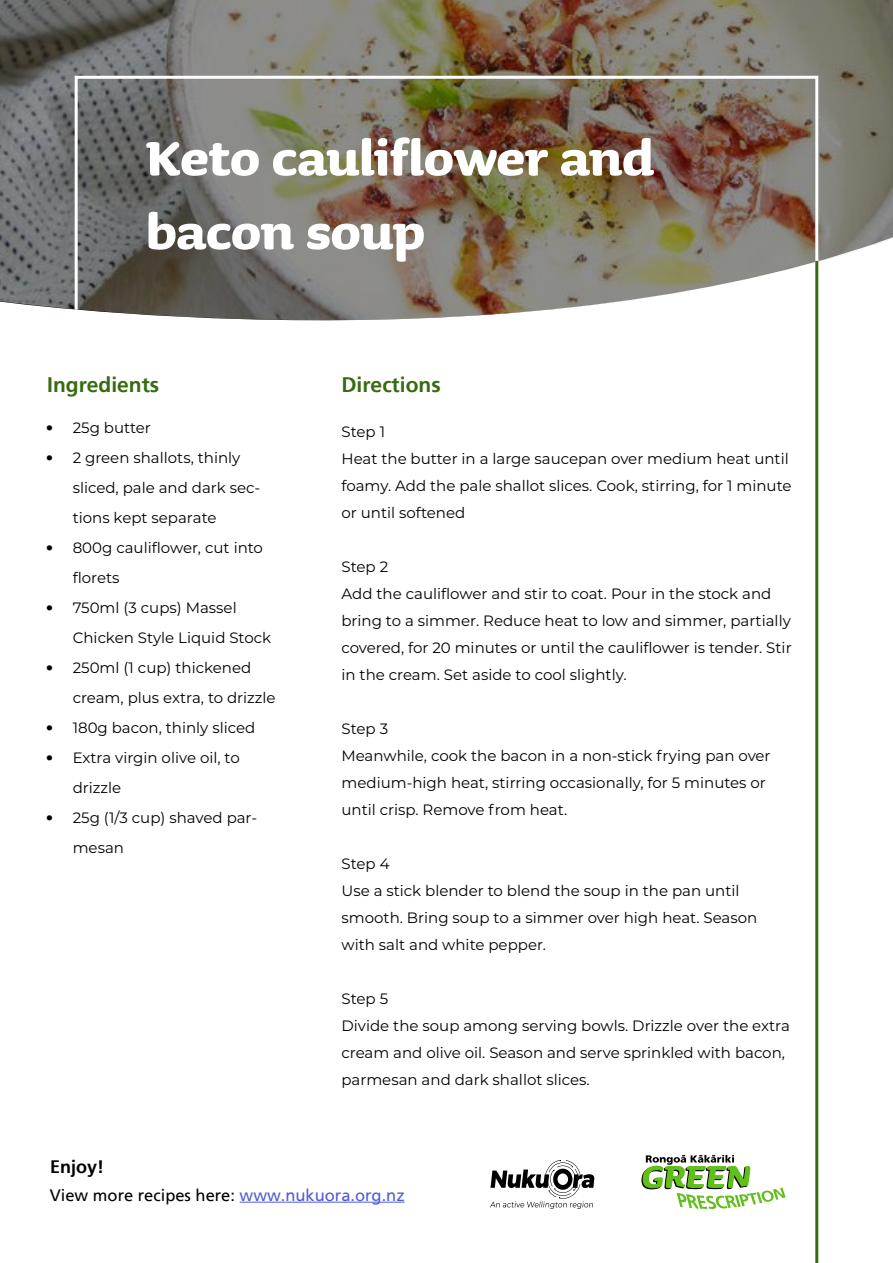
<style>
.page{position:relative;width:893px;height:1263px;background:#fff}
.page>*{position:absolute;margin:0;border:0;box-sizing:border-box;transform-origin:0 0}
.t1{font:700 61.5px/73.8px "SPARC Title";letter-spacing:-.005em;color:#fff}
.t2{font:700 21px "SPARC Sans";color:#376b0f}
.t3{font:700 18px "SPARC Sans";color:#000}
.t4{font:16.5px "SPARC Sans";color:#000}
.t5{font:15px/27px "Montserrat";color:#000}
.t6{font:15px "SPARC Sans";color:#000}
.s1{color:#4f5cd6}
</style>
<div class="page">
<img style="left:0;top:0;width:893px;height:322px">
<img style="left:73px;top:74px;width:747px;height:239px">
<hr style="left:815px;top:261px;width:3px;height:1002px;background:#376b0f">
<svg style="left:641px;top:1155px;width:145px;height:54px"></svg>
<hr style="left:240px;top:1202px;width:165px;height:1px;background:#4f5cd6">
<svg style="left:490px;top:1160px;width:105px;height:49px"></svg>
<h1 class="t1" style="left:146px;top:117px;width:510px">Keto cauliflower and bacon soup</h1>
<h2 class="t2" style="left:47px;top:373px;width:114px">Ingredients</h2>
<h2 class="t2" style="left:341px;top:373px;width:101px">Directions</h2>
<p class="t6" style="left:46px;top:419px;width:9px">¥</p>
<p class="t5" style="left:73px;top:414px;width:80px">25g butter</p>
<p class="t6" style="left:46px;top:449px;width:9px">¥</p>
<p class="t5" style="left:73px;top:442px;width:189px;line-height:30px">2 green shallots, thinly sliced, pale and dark sec&shy;tions kept separate</p>
<p class="t6" style="left:46px;top:539px;width:9px">¥</p>
<p class="t5" style="left:73px;top:532px;width:192px;line-height:30px">800g cauliflower, cut into florets</p>
<p class="t6" style="left:46px;top:599px;width:9px">¥</p>
<p class="t5" style="left:73px;top:592px;width:200px;line-height:30px">750ml (3 cups) Massel<br>Chicken Style Liquid Stock</p>
<p class="t6" style="left:46px;top:659px;width:9px">¥</p>
<p class="t5" style="left:73px;top:652px;width:204px;line-height:30px">250ml (1 cup) thickened cream, plus extra, to drizzle</p>
<p class="t6" style="left:46px;top:719px;width:9px">¥</p>
<p class="t5" style="left:73px;top:714px;width:184px">180g bacon, thinly sliced</p>
<p class="t6" style="left:46px;top:749px;width:9px">¥</p>
<p class="t5" style="left:73px;top:742px;width:169px;line-height:30px">Extra virgin olive oil, to drizzle</p>
<p class="t6" style="left:46px;top:809px;width:9px">¥</p>
<p class="t5" style="left:73px;top:802px;width:186px;line-height:30px">25g (1/3 cup) shaved par&shy;mesan</p>
<p class="t3" style="left:50px;top:1156px;width:56px">Enjoy!</p>
<p class="t5" style="left:341px;top:418px;width:452px">Step 1<br>Heat the butter in a large saucepan over medium heat until foamy. Add the pale shallot slices. Cook, stirring, for 1 minute or until softened</p>
<p class="t5" style="left:341px;top:553px;width:452px">Step 2<br>Add the cauliflower and stir to coat. Pour in the stock and bring to a simmer. Reduce heat to low and simmer, partially covered, for 20 minutes or until the cauliflower is tender. Stir in the cream. Set aside to cool slightly.</p>
<p class="t5" style="left:341px;top:715px;width:431px">Step 3<br>Meanwhile, cook the bacon in a non-stick frying pan over medium-high heat, stirring occasionally, for 5 minutes or until crisp. Remove from heat.</p>
<p class="t5" style="left:341px;top:850px;width:417px">Step 4<br>Use a stick blender to blend the soup in the pan until smooth. Bring soup to a simmer over high heat. Season with salt and white pepper.</p>
<p class="t5" style="left:341px;top:985px;width:450px">Step 5<br>Divide the soup among serving bowls. Drizzle over the extra cream and olive oil. Season and serve sprinkled with bacon, parmesan and dark shallot slices.</p>
<p class="t4" style="left:50px;top:1185px;width:356px">View more recipes here: <span class="s1">www.nukuora.org.nz</span></p>
</div>
